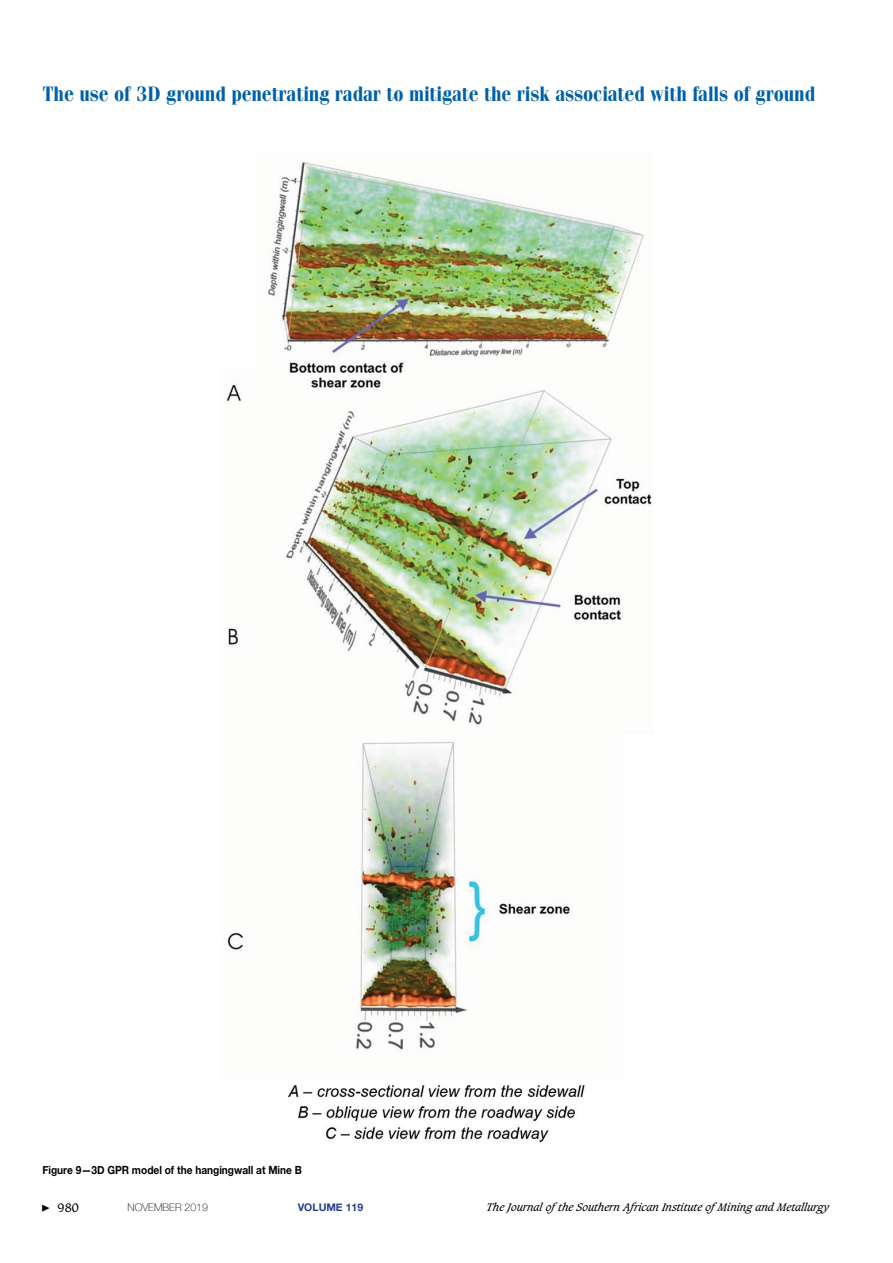
<style>
.page{position:relative;width:893px;height:1263px;background:#fff}
.page>*{position:absolute;margin:0;border:0;box-sizing:border-box;transform-origin:0 0}
.t1{font:21px "Cg Fenice Bd";color:#0060a9;scale:.9 1}
.t2{font:12px "Caxton";color:#000}
.t3{font:700 11.25px "Helvetica Neue";color:#000;scale:.9 1}
.t4{font:italic 10.5px "Caxton";color:#000}
.t5{font:100 10.5px "Helvetica Neue";color:#000}
.t6{font:700 10.5px "Helvetica Neue";color:#25408f}
.s1{font-family:"Minion Pro";font-size:15px}
</style>
<div class="page">
<img style="left:226px;top:162px;width:426px;height:981px">
<p class="t1" style="left:43px;top:81px;width:860px">The use of 3D ground penetrating radar to mitigate the risk associated with falls of ground</p>
<p class="t3" style="left:43px;top:1161px;width:290px">Figure 9—3D GPR model of the hangingwall at Mine B</p>
<p class="t2" style="left:41px;top:1201px;width:39px"><span class="s1">▶</span> 980</p>
<p class="t5" style="left:128px;top:1199px;width:82px">NOVEMBER 2019</p>
<p class="t6" style="left:298px;top:1199px;width:67px">VOLUME 119</p>
<p class="t4" style="left:487px;top:1201px;width:344px">The Journal ofthe Southern African Institute ofMining and Metallurgy</p>
</div>
